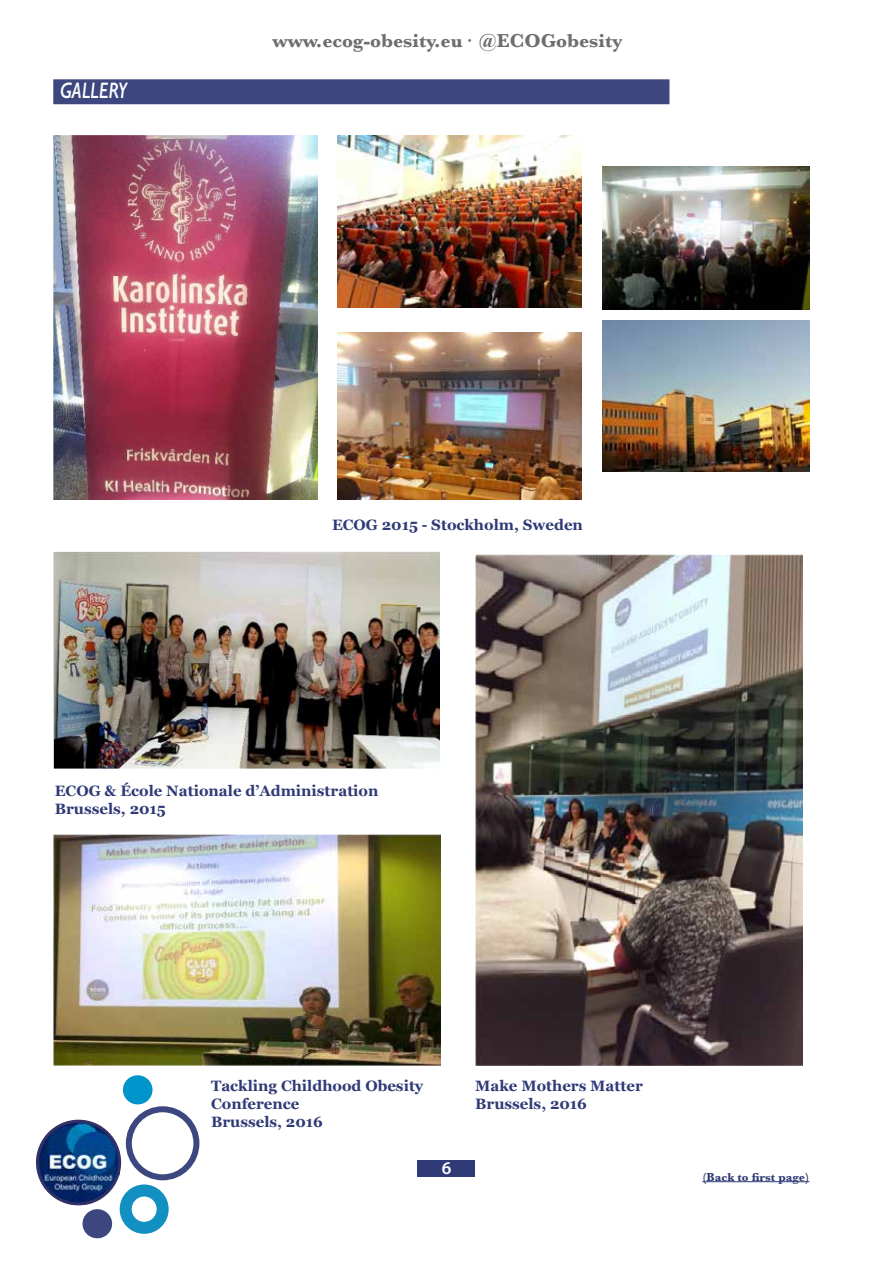
<style>
.page{position:relative;width:893px;height:1263px;background:#fff}
.page>*{position:absolute;margin:0;border:0;box-sizing:border-box;transform-origin:0 0}
.t1{font:italic 600 22.5px "Gill Sans";color:#fff;scale:.77 1}
.t2{font:700 19.5px "Baskerville";color:#6d6e71}
.t3{font:600 18px "Myriad Pro";color:#fff}
.t4{font:700 15px/18px "Georgia";color:#2f3a76}
.t5{font:700 12px "Baskerville";color:#2f3a76}
</style>
<div class="page">
<div style="left:418px;top:1161px;width:57px;height:16px;background:#2f3a76"></div>
<div style="left:126px;top:1106px;width:73px;height:74px;border:6px solid #2f3a76;border-radius:50%"></div>
<svg style="left:126px;top:1190px;width:37px;height:38px"></svg>
<div style="left:120px;top:1184px;width:49px;height:50px;border:12px solid #0088be;border-radius:50%"></div>
<div style="left:123px;top:1075px;width:30px;height:29px;background:#0095ca;border-radius:50%"></div>
<div style="left:83px;top:1209px;width:29px;height:29px;background:#3d477f;border-radius:50%"></div>
<img style="left:38px;top:1121px;width:81px;height:83px">
<div style="left:36px;top:1120px;width:85px;height:85px;border:3px solid #313068;border-radius:50%"></div>
<div style="left:53px;top:79px;width:616px;height:25px;background:#3d477f;border:2px solid #2f3a75"></div>
<img style="left:53px;top:135px;width:265px;height:365px">
<img style="left:475px;top:555px;width:328px;height:511px">
<img style="left:53px;top:835px;width:387px;height:231px">
<img style="left:53px;top:552px;width:386px;height:216px">
<img style="left:337px;top:135px;width:245px;height:172px">
<img style="left:602px;top:166px;width:207px;height:144px">
<img style="left:337px;top:333px;width:245px;height:167px">
<img style="left:602px;top:320px;width:207px;height:151px">
<hr style="left:702px;top:1181px;width:107px;height:1px;background:#2f3a76">
<h1 class="t1" style="left:60px;top:77px;width:89px">GALLERY</h1>
<h2 class="t2" style="left:272px;top:27px;width:352px">www.ecog-obesity.eu· @ECOGobesity</h2>
<p class="t4" style="left:332px;top:515px;width:252px">ECOG 2015 - Stockholm, Sweden</p>
<p class="t4" style="left:55px;top:781px;width:325px">ECOG &amp; École Nationale d’Administration<br>Brussels, 2015</p>
<p class="t4" style="left:211px;top:1076px;width:214px">Tackling Childhood Obesity<br>Conference<br>Brussels, 2016</p>
<p class="t3" style="left:442px;top:1157px;width:11px">6</p>
<p class="t4" style="left:475px;top:1076px;width:169px">Make Mothers Matter<br>Brussels, 2016</p>
<p class="t5" style="left:702px;top:1168px;width:109px">(Back to first page)</p>
</div>
